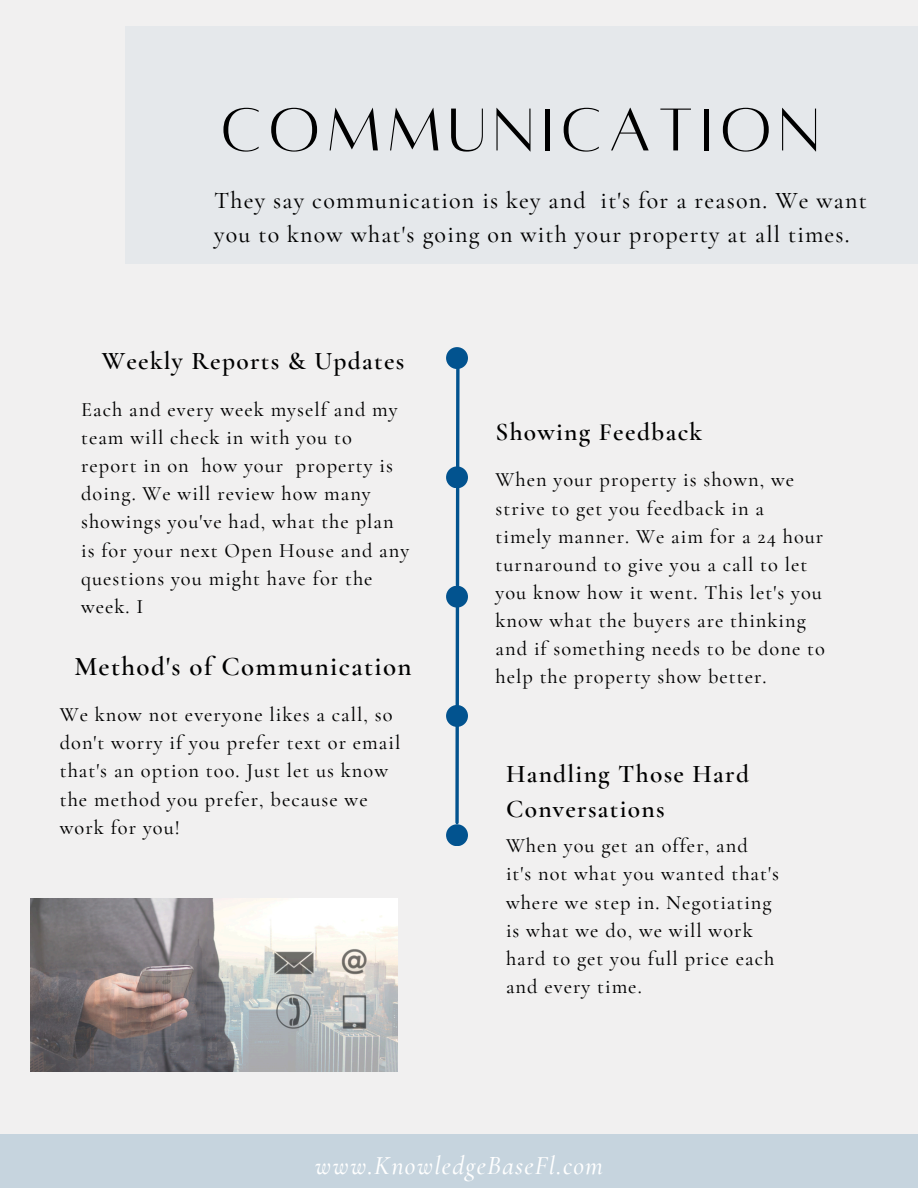
<style>
.page{position:relative;width:918px;height:1188px;background:#f1f0f0}
.page>*{position:absolute;margin:0;border:0;box-sizing:border-box;transform-origin:0 0}
.t1{font:66.6px "Alta regular";letter-spacing:.105em;color:#000}
.t2{font:600 27px "Cormorant Garamond";letter-spacing:.05em;color:#000}
.t3{font:italic 500 26.25px "Cormorant Garamond";letter-spacing:.05em;color:#fff}
.t4{font:600 25.5px/34.8px "Cormorant Garamond";letter-spacing:.05em;color:#000}
.t5{font:500 24px/33.8px "Cormorant Garamond";letter-spacing:.05em;color:#000}
.t6{font:500 20.4px/28.2px "Cormorant Garamond";letter-spacing:.05em;color:#000}
</style>
<div class="page">
<div style="left:125px;top:26px;width:793px;height:238px;background:#e5e8eb"></div>
<svg style="left:455px;top:368px;width:6px;height:457px"></svg>
<div style="left:446px;top:347px;width:22px;height:22px;background:#02538f;border-radius:50%"></div>
<div style="left:446px;top:586px;width:22px;height:22px;background:#02538f;border-radius:50%"></div>
<div style="left:446px;top:466px;width:22px;height:22px;background:#02538f;border-radius:50%"></div>
<div style="left:446px;top:705px;width:22px;height:22px;background:#02538f;border-radius:50%"></div>
<div style="left:446px;top:824px;width:22px;height:22px;background:#02538f;border-radius:50%"></div>
<div style="left:0;top:1134px;width:918px;height:54px;background:#c6d4de"></div>
<img style="left:31px;top:898px;width:367px;height:174px">
<h2 class="t1" style="left:221px;top:97px;width:600px">COMMUNICATION</h2>
<h2 class="t5" style="left:214px;top:184px;width:654px">They say communication is key and it's for a reason. We want you to know what's going on with your property at all times.</h2>
<h2 class="t4" style="left:102px;top:344px;width:304px">Weekly Reports &amp; Updates</h2>
<h3 class="t6" style="left:81px;top:395px;width:330px">Each and every week myself and my team will check in with you to report in on how your property is doing. We will review how many showings you've had, what the plan is for your next Open House and any questions you might have for the week. I</h3>
<p class="t2" style="left:74px;top:650px;width:339px">Method's of Communication</p>
<p class="t6" style="left:60px;top:701px;width:342px">We know not everyone likes a call, so don't worry if you prefer text or email that's an option too. Just let us know the method you prefer, because we work for you!</p>
<h2 class="t4" style="left:496px;top:414px;width:208px">Showing Feedback</h2>
<p class="t6" style="left:496px;top:466px;width:331px">When your property is shown, we strive to get you feedback in a<br>timely manner. We aim for a 24 hour turnaround to give you a call to let you know how it went. This let's you know what the buyers are thinking and if something needs to be done to help the property show better.</p>
<p class="t4" style="left:506px;top:756px;width:245px">Handling Those Hard<br>Conversations</p>
<h2 class="t6" style="left:506px;top:832px;width:274px">When you get an offer, and<br>it's not what you wanted that's where we step in. Negotiating is what we do, we will work hard to get you full price each and every time.</h2>
<p class="t3" style="left:315px;top:1150px;width:290px">www.KnowledgeBaseFl.com</p>
</div>
